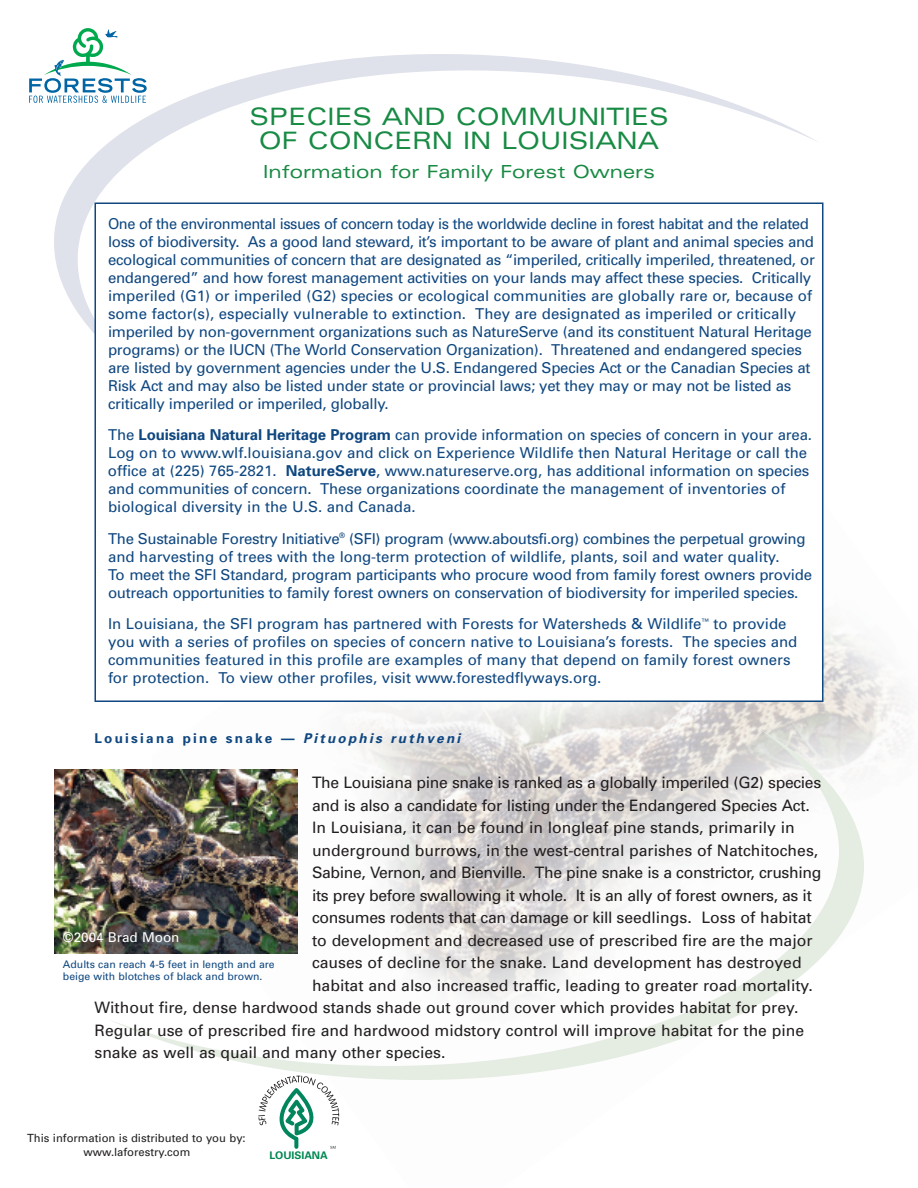
<style>
.page{position:relative;width:918px;height:1188px;background:#fff}
.page>*{position:absolute;margin:0;border:0;box-sizing:border-box;transform-origin:0 0}
.t1{font:expanded 24px/24px "Univers";color:#178a43;text-align:center}
.t2{font:expanded 18px "Univers";color:#178a43}
.t3{font:15.75px "Univers";color:#231f20}
.t4{font:15.75px "Univers";letter-spacing:-.02em;color:#231f20}
.t5{font:15px/18px "Univers";letter-spacing:-.015em;color:#0f4780}
.t6{font:700 13.5px "Univers";letter-spacing:.165em;color:#0f4780}
.t7{font:13.5px "Univers";color:#fff}
.t8{font:11.25px/13.5px "Univers";color:#231f20;text-align:center}
.t9{font:10.5px/12.6px "Univers";color:#0f4780}
.t10{font:700 10.5px "Univers";color:#008751}
.s1{font-weight:700}
.s2{font-style:italic}
</style>
<div class="page">
<img style="left:339px;top:350px;width:569px;height:769px">
<svg style="left:108px;top:729px;width:756px;height:351px"></svg>
<svg style="left:54px;top:54px;width:762px;height:279px"></svg>
<img style="left:54px;top:770px;width:243px;height:183px">
<div style="left:95px;top:203px;width:728px;height:498px;background:#fff"></div>
<div style="left:94px;top:202px;width:729px;height:500px;border:2px solid #0f4780"></div>
<svg style="left:258px;top:1076px;width:81px;height:73px"></svg>
<svg style="left:29px;top:28px;width:118px;height:75px"></svg>
<h1 class="t1" style="left:249px;top:107px;width:421px">SPECIES AND COMMUNITIES<br>OF CONCERN IN LOUISIANA</h1>
<p class="t2" style="left:263px;top:165px;width:394px">Information for Family Forest Owners</p>
<p class="t5" style="left:108px;top:216px;width:708px">One of the environmental issues of concern today is the worldwide decline in forest habitat and the related loss of biodiversity. As a good land steward, it’s important to be aware of plant and animal species and ecological communities of concern that are designated as “imperiled, critically imperiled, threatened, or endangered” and how forest management activities on your lands may affect these species. Critically imperiled (G1) or imperiled (G2) species or ecological communities are globally rare or, because of some factor(s), especially vulnerable to extinction. They are designated as imperiled or critically imperiled by non-government organizations such as NatureServe (and its constituent Natural Heritage programs) or the IUCN (The World Conservation Organization). Threatened and endangered species are listed by government agencies under the U.S. Endangered Species Act or the Canadian Species at Risk Act and may also be listed under state or provincial laws; yet they may or may not be listed as critically imperiled or imperiled, globally.</p>
<p class="t5" style="left:108px;top:427px;width:706px">The <span class="s1">Louisiana Natural Heritage Program</span> can provide information on species of concern in your area.<br>Log on to www.wlf.louisiana.gov and click on Experience Wildlife then Natural Heritage or call the office at (225) 765-2821. <span class="s1">NatureServe</span>, www.natureserve.org, has additional information on species and communities of concern. These organizations coordinate the management of inventories of biological diversity in the U.S. and Canada.</p>
<p class="t5" style="left:108px;top:531px;width:706px">The Sustainable Forestry Initiative<sup>®</sup> (SFI) program (www.aboutsfi.org) combines the perpetual growing and harvesting of trees with the long-term protection of wildlife, plants, soil and water quality.<br>To meet the SFI Standard, program participants who procure wood from family forest owners provide outreach opportunities to family forest owners on conservation of biodiversity for imperiled species.</p>
<p class="t5" style="left:108px;top:616px;width:691px">In Louisiana, the SFI program has partnered with Forests for Watersheds &amp; Wildlife<sup>™</sup> to provide you with a series of profiles on species of concern native to Louisiana’s forests. The species and communities featured in this profile are examples of many that depend on family forest owners for protection. To view other profiles, visit www.forestedflyways.org.</p>
<p class="t6" style="left:94px;top:734px;width:367px">Louisiana pine snake — <span class="s2">Pituophis ruthveni</span></p>
<p class="t4" style="left:312px;top:777px;width:511px">The Louisiana pine snake is ranked as a globally imperiled (G2) species</p>
<p class="t3" style="left:312px;top:799px;width:499px">and is also a candidate for listing under the Endangered Species Act.</p>
<p class="t3" style="left:312px;top:822px;width:484px">In Louisiana, it can be found in longleaf pine stands, primarily in</p>
<p class="t3" style="left:312px;top:844px;width:508px">underground burrows, in the west-central parishes of Natchitoches,</p>
<p class="t4" style="left:312px;top:867px;width:511px">Sabine, Vernon, and Bienville. The pine snake is a constrictor, crushing</p>
<p class="t4" style="left:312px;top:889px;width:501px">its prey before swallowing it whole. It is an ally of forest owners, as it</p>
<p class="t4" style="left:312px;top:912px;width:501px">consumes rodents that can damage or kill seedlings. Loss of habitat</p>
<p class="t3" style="left:312px;top:934px;width:502px">to development and decreased use of prescribed fire are the major</p>
<p class="t3" style="left:312px;top:957px;width:491px">causes of decline for the snake. Land development has destroyed</p>
<p class="t3" style="left:312px;top:979px;width:502px">habitat and also increased traffic, leading to greater road mortality.</p>
<p class="t3" style="left:94px;top:1002px;width:705px">Without fire, dense hardwood stands shade out ground cover which provides habitat for prey.</p>
<p class="t3" style="left:94px;top:1024px;width:711px">Regular use of prescribed fire and hardwood midstory control will improve habitat for the pine</p>
<p class="t3" style="left:94px;top:1047px;width:353px">snake as well as quail and many other species.</p>
<p class="t7" style="left:63px;top:932px;width:118px">©2004 Brad Moon</p>
<p class="t9" style="left:63px;top:959px;width:213px">Adults can reach 4-5 feet in length and are beige with blotches of black and brown.</p>
<p class="t8" style="left:27px;top:1132px;width:220px">This information is distributed to you by: www.laforestry.com</p>
<p class="t10" style="left:269px;top:1152px;width:60px">LOUISIANA</p>
</div>
